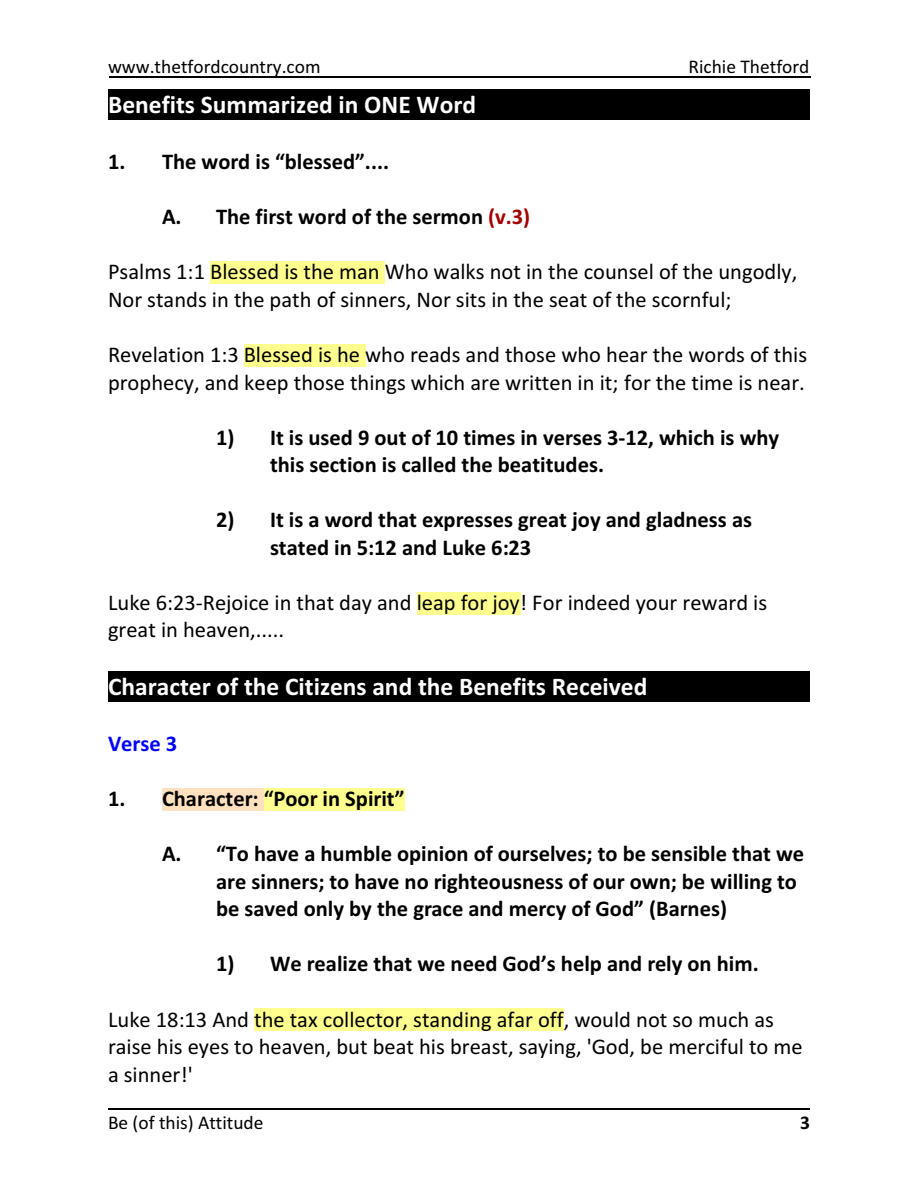
<style>
.page{position:relative;width:918px;height:1188px;background:#fff}
.page>*{position:absolute;margin:0;border:0;box-sizing:border-box;transform-origin:0 0}
.t1{font:700 25.5px "Calibri";color:#fff}
.t2{font:22.5px/27.6px "Calibri";color:#000}
.t3{font:700 22.5px/27.6px "Calibri";color:#000}
.t4{font:700 22.5px "Calibri";color:#00f}
.t5{font:19.5px "Calibri";color:#000}
.t6{font:700 19.5px "Calibri";color:#000}
.s1{color:#a30000}
</style>
<div class="page">
<hr style="left:109px;top:77px;width:702px;height:1px;background:#000">
<div style="left:108px;top:89px;width:702px;height:31px;background:#000"></div>
<div style="left:108px;top:671px;width:702px;height:31px;background:#000"></div>
<div style="left:210px;top:261px;width:175px;height:23px;background:#ffff8f"></div>
<div style="left:244px;top:344px;width:121px;height:22px;background:#ffff8f"></div>
<div style="left:417px;top:592px;width:103px;height:22px;background:#ffff8f"></div>
<div style="left:162px;top:788px;width:102px;height:23px;background:#ffe0bf"></div>
<div style="left:264px;top:788px;width:140px;height:23px;background:#ffff8f"></div>
<div style="left:254px;top:1009px;width:310px;height:22px;background:#ffff8f"></div>
<hr style="left:108px;top:1109px;width:702px;height:1px;background:#000">
<p class="t5" style="left:108px;top:58px;width:214px">www.thetfordcountry.com</p>
<p class="t5" style="left:688px;top:58px;width:123px">Richie Thetford</p>
<p class="t1" style="left:108px;top:94px;width:370px">Benefits Summarized in ONE Word</p>
<p class="t3" style="left:108px;top:150px;width:283px">1. The word is “blessed”....</p>
<p class="t3" style="left:162px;top:205px;width:370px">A. The first word of the sermon <span class="s1">(v.3)</span></p>
<p class="t2" style="left:108px;top:260px;width:691px">Psalms 1:1 Blessed is the man Who walks not in the counsel of the ungodly,<br>Nor stands in the path of sinners, Nor sits in the seat of the scornful;</p>
<p class="t2" style="left:108px;top:343px;width:701px">Revelation 1:3 Blessed is he who reads and those who hear the words of this prophecy, and keep those things which are written in it; for the time is near.</p>
<p class="t3" style="left:270px;top:425px;width:511px;text-indent:-54px">1) It is used 9 out of 10 times in verses 3-12, which is why this section is called the beatitudes.</p>
<p class="t3" style="left:270px;top:508px;width:484px;text-indent:-54px">2) It is a word that expresses great joy and gladness as stated in 5:12 and Luke 6:23</p>
<p class="t2" style="left:108px;top:590px;width:661px">Luke 6:23-Rejoice in that day and leap for joy! For indeed your reward is great in heaven,.....</p>
<p class="t1" style="left:108px;top:676px;width:541px">Character of the Citizens and the Benefits Received</p>
<p class="t4" style="left:108px;top:734px;width:71px">Verse 3</p>
<p class="t3" style="left:108px;top:787px;width:298px">1. Character: “Poor in Spirit”</p>
<p class="t3" style="left:216px;top:842px;width:590px;text-indent:-54px">A. “To have a humble opinion of ourselves; to be sensible that we are sinners; to have no righteousness of our own; be willing to be saved only by the grace and mercy of God” (Barnes)</p>
<p class="t3" style="left:216px;top:952px;width:544px">1) We realize that we need God’s help and rely on him.</p>
<p class="t2" style="left:108px;top:1007px;width:696px">Luke 18:13 And the tax collector, standing afar off, would not so much as raise his eyes to heaven, but beat his breast, saying, 'God, be merciful to me a sinner!'</p>
<p class="t5" style="left:108px;top:1114px;width:157px">Be (of this) Attitude</p>
<p class="t6" style="left:800px;top:1114px;width:11px">3</p>
</div>
